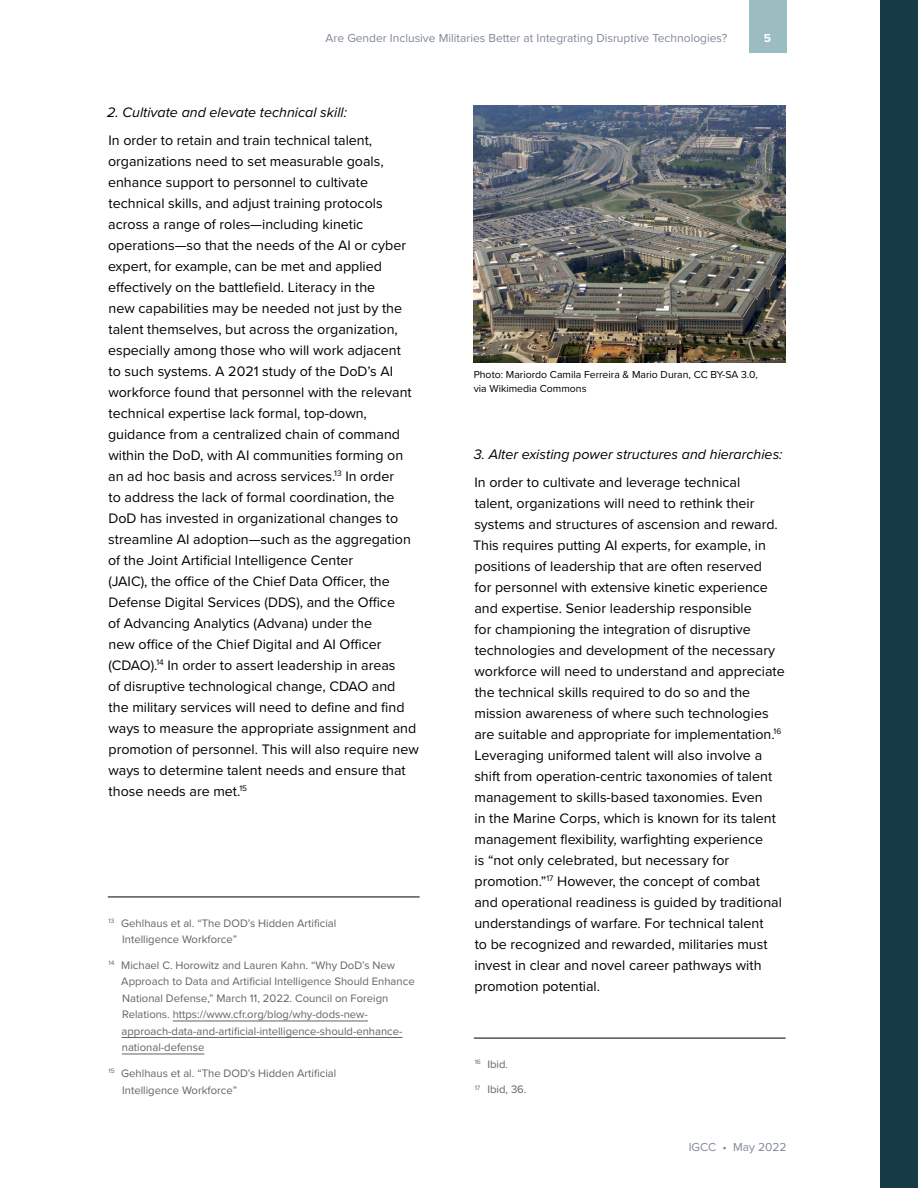
<style>
.page{position:relative;width:918px;height:1188px;background:#fff}
.page>*{position:absolute;margin:0;border:0;box-sizing:border-box;transform-origin:0 0}
.t1{font:14.25px/21px "Proxima Nova";color:#000}
.t2{font:italic 14.25px "Proxima Nova";color:#000}
.t3{font:12px "Proxima Nova";color:#808995}
.t4{font:700 12px "Proxima Nova";color:#fff}
.t5{font:11.25px/16.5px "Proxima Nova";color:#646363}
.t6{font:10.5px/14.2px "Proxima Nova";color:#000}
</style>
<div class="page">
<div style="left:749px;top:0;width:38px;height:53px;background:#9bbdc2"></div>
<div style="left:880px;top:0;width:38px;height:1188px;background:#163b47"></div>
<hr style="left:108px;top:897px;width:312px;height:1px;background:#000">
<hr style="left:173px;top:1021px;width:195px;height:1px;background:#646363">
<hr style="left:122px;top:1037px;width:281px;height:1px;background:#646363">
<hr style="left:122px;top:1054px;width:82px;height:1px;background:#646363">
<hr style="left:474px;top:1038px;width:312px;height:1px;background:#000">
<img style="left:474px;top:106px;width:312px;height:256px">
<p class="t3" style="left:326px;top:29px;width:403px">Are Gender Inclusive Militaries Better at Integrating Disruptive Technologies?</p>
<p class="t4" style="left:764px;top:29px;width:9px">5</p>
<p class="t2" style="left:107px;top:102px;width:241px">2. Cultivate and elevate technical skill:</p>
<p class="t1" style="left:108px;top:129px;width:312px">In order to retain and train technical talent, organizations need to set measurable goals, enhance support to personnel to cultivate technical skills, and adjust training protocols across a range of roles—including kinetic operations—so that the needs of the AI or cyber expert, for example, can be met and applied effectively on the battlefield. Literacy in the<br>new capabilities may be needed not just by the talent themselves, but across the organization, especially among those who will work adjacent<br>to such systems. A 2021 study of the DoD’s AI workforce found that personnel with the relevant technical expertise lack formal, top-down, guidance from a centralized chain of command within the DoD, with AI communities forming on an ad hoc basis and across services.<sup>13</sup> In order<br>to address the lack of formal coordination, the DoD has invested in organizational changes to streamline AI adoption—such as the aggregation of the Joint Artificial Intelligence Center<br>(JAIC), the office of the Chief Data Officer, the Defense Digital Services (DDS), and the Office<br>of Advancing Analytics (Advana) under the<br>new office of the Chief Digital and AI Officer (CDAO).<sup>14</sup> In order to assert leadership in areas<br>of disruptive technological change, CDAO and the military services will need to define and find ways to measure the appropriate assignment and promotion of personnel. This will also require new ways to determine talent needs and ensure that those needs are met.<sup>15</sup></p>
<p class="t5" style="left:122px;top:914px;width:216px;text-indent:-14px"><sup>13</sup> Gehlhaus et al. “The DOD’s Hidden Artificial<br>Intelligence Workforce”</p>
<p class="t5" style="left:121px;top:956px;width:295px;text-indent:-13px"><sup>14</sup> Michael C. Horowitz and Lauren Kahn. “Why DoD’s New Approach to Data and Artificial Intelligence Should Enhance National Defense,” March 11, 2022. Council on Foreign Relations. https://www.cfr.org/blog/why-dods-new&shy;approach-data-and-artificial-intelligence-should-enhance&shy;national-defense</p>
<p class="t5" style="left:122px;top:1065px;width:216px;text-indent:-14px"><sup>15</sup> Gehlhaus et al. “The DOD’s Hidden Artificial<br>Intelligence Workforce”</p>
<p class="t6" style="left:474px;top:367px;width:286px">Photo: Mariordo Camila Ferreira &amp; Mario Duran, CC BY-SA 3.0, via Wikimedia Commons</p>
<p class="t2" style="left:474px;top:444px;width:310px">3. Alter existing power structures and hierarchies:</p>
<p class="t1" style="left:473px;top:471px;width:313px">In order to cultivate and leverage technical<br>talent, organizations will need to rethink their systems and structures of ascension and reward.<br>This requires putting AI experts, for example, in positions of leadership that are often reserved<br>for personnel with extensive kinetic experience and expertise. Senior leadership responsible<br>for championing the integration of disruptive technologies and development of the necessary workforce will need to understand and appreciate the technical skills required to do so and the mission awareness of where such technologies are suitable and appropriate for implementation.<sup>16<br></sup>Leveraging uniformed talent will also involve a shift from operation-centric taxonomies of talent management to skills-based taxonomies. Even<br>in the Marine Corps, which is known for its talent management flexibility, warfighting experience<br>is “not only celebrated, but necessary for promotion.”<sup>17</sup> However, the concept of combat and operational readiness is guided by traditional understandings of warfare. For technical talent<br>to be recognized and rewarded, militaries must invest in clear and novel career pathways with promotion potential.</p>
<p class="t5" style="left:475px;top:1055px;width:35px"><sup>16</sup> Ibid.</p>
<p class="t5" style="left:475px;top:1081px;width:53px"><sup>17</sup> Ibid, 36.</p>
<p class="t3" style="left:689px;top:1139px;width:99px">IGCC • May 2022</p>
</div>
